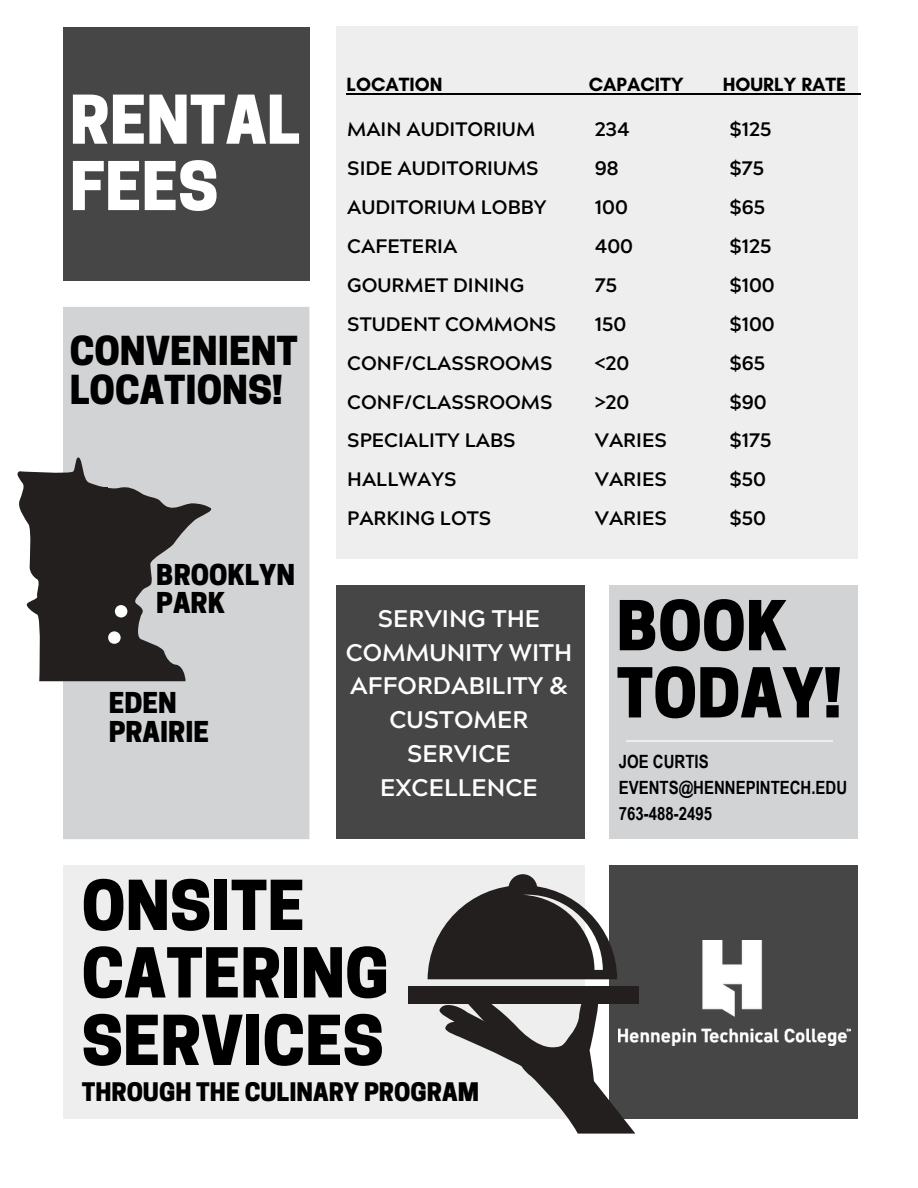
<style>
.page{position:relative;width:918px;height:1188px;background:#fff}
.page>*{position:absolute;margin:0;border:0;box-sizing:border-box;transform-origin:0 0}
.t1{font:700 81px "Acherus Grotesque";color:#fff}
.t2{font:800 64.5px/67.5px "Cooper Hewitt";color:#000}
.t3{font:800 63px/66.3px "Cooper Hewitt";color:#fff}
.t4{font:800 37.5px/38.8px "Cooper Hewitt";color:#000}
.t5{font:800 27px/28.3px "Cooper Hewitt";color:#000}
.t6{font:700 24px/33.8px "Acherus Grotesque";color:#fff;text-align:center}
.t7{font:800 24px "Cooper Hewitt";color:#000}
.t8{font:700 19.5px "Acherus Grotesque";color:#000}
.t9{font:700 19.5px "Glacial Indifference";color:#000}
.t10{font:700 18.3px "Arial Narrow";color:#000}
</style>
<div class="page">
<div style="left:63px;top:866px;width:522px;height:253px;background:#eee"></div>
<div style="left:336px;top:27px;width:522px;height:532px;background:#eee"></div>
<div style="left:610px;top:866px;width:248px;height:253px;background:#464646"></div>
<div style="left:336px;top:586px;width:249px;height:253px;background:#464646"></div>
<div style="left:610px;top:586px;width:248px;height:253px;background:#d1d3d5"></div>
<div style="left:63px;top:307px;width:246px;height:532px;background:#d1d3d5"></div>
<div style="left:63px;top:27px;width:246px;height:253px;background:#464646"></div>
<img style="left:635px;top:940px;width:216px;height:106px">
<svg style="left:428px;top:874px;width:189px;height:105px"></svg>
<div style="left:408px;top:987px;width:231px;height:17px;background:#231f1f"></div>
<svg style="left:438px;top:985px;width:197px;height:149px"></svg>
<hr style="left:626px;top:741px;width:207px;height:1px;background:#eee">
<svg style="left:17px;top:454px;width:197px;height:227px;background:#888788"></svg>
<hr style="left:347px;top:93px;width:96px;height:2px;background:#000">
<hr style="left:443px;top:93px;width:146px;height:2px;background:#000">
<hr style="left:589px;top:93px;width:71px;height:2px;background:#000">
<hr style="left:660px;top:93px;width:24px;height:2px;background:#000">
<hr style="left:684px;top:93px;width:39px;height:2px;background:#000">
<hr style="left:723px;top:93px;width:123px;height:2px;background:#000">
<svg style="left:846px;top:93px;width:15px;height:2px"></svg>
<div style="left:72px;top:503px;width:49px;height:99px;background:#231f1f"></div>
<div style="left:58px;top:487px;width:50px;height:100px;background:#231f1f"></div>
<svg style="left:41px;top:492px;width:102px;height:94px"></svg>
<h2 class="t3" style="left:70px;top:95px;width:232px">RENTAL<br>FEES</h2>
<p class="t4" style="left:70px;top:336px;width:230px">CONVENIENT<br>LOCATIONS!</p>
<h4 class="t1" style="left:110px;top:556px;width:24px">.</h4>
<p class="t1" style="left:103px;top:582px;width:24px">.</p>
<p class="t5" style="left:156px;top:564px;width:140px">BROOKLYN<br>PARK</p>
<p class="t5" style="left:109px;top:692px;width:102px">EDEN<br>PRAIRIE</p>
<p class="t9" style="left:347px;top:73px;width:98px">LOCATION</p>
<p class="t9" style="left:589px;top:73px;width:97px">CAPACITY</p>
<p class="t9" style="left:723px;top:73px;width:125px">HOURLY RATE</p>
<p class="t8" style="left:595px;top:122px;width:36px">234</p>
<p class="t8" style="left:595px;top:161px;width:25px">98</p>
<p class="t8" style="left:595px;top:199px;width:35px">100</p>
<p class="t8" style="left:595px;top:238px;width:40px">400</p>
<p class="t8" style="left:595px;top:277px;width:24px">75</p>
<p class="t8" style="left:595px;top:316px;width:33px">150</p>
<p class="t8" style="left:595px;top:355px;width:36px">&lt;20</p>
<p class="t8" style="left:595px;top:394px;width:36px">&gt;20</p>
<p class="t8" style="left:595px;top:433px;width:74px">VARIES</p>
<p class="t8" style="left:595px;top:472px;width:74px">VARIES</p>
<p class="t8" style="left:595px;top:511px;width:74px">VARIES</p>
<p class="t8" style="left:730px;top:122px;width:43px">$125</p>
<p class="t8" style="left:730px;top:161px;width:36px">$75</p>
<p class="t8" style="left:730px;top:199px;width:37px">$65</p>
<p class="t8" style="left:730px;top:238px;width:43px">$125</p>
<p class="t8" style="left:730px;top:277px;width:47px">$100</p>
<p class="t8" style="left:730px;top:316px;width:47px">$100</p>
<p class="t8" style="left:730px;top:355px;width:37px">$65</p>
<p class="t8" style="left:730px;top:394px;width:38px">$90</p>
<p class="t8" style="left:730px;top:433px;width:43px">$175</p>
<p class="t8" style="left:730px;top:472px;width:38px">$50</p>
<p class="t8" style="left:730px;top:511px;width:38px">$50</p>
<p class="t8" style="left:347px;top:122px;width:189px">MAIN AUDITORIUM</p>
<p class="t8" style="left:347px;top:161px;width:193px">SIDE AUDITORIUMS</p>
<p class="t8" style="left:347px;top:199px;width:201px">AUDITORIUM LOBBY</p>
<p class="t8" style="left:347px;top:238px;width:112px">CAFETERIA</p>
<p class="t8" style="left:347px;top:277px;width:179px">GOURMET DINING</p>
<p class="t8" style="left:347px;top:316px;width:211px">STUDENT COMMONS</p>
<p class="t8" style="left:347px;top:355px;width:207px">CONF/CLASSROOMS</p>
<p class="t8" style="left:347px;top:394px;width:207px">CONF/CLASSROOMS</p>
<p class="t8" style="left:347px;top:433px;width:170px">SPECIALITY LABS</p>
<p class="t8" style="left:347px;top:472px;width:111px">HALLWAYS</p>
<p class="t8" style="left:347px;top:511px;width:146px">PARKING LOTS</p>
<h3 class="t6" style="left:346px;top:605px;width:228px">SERVING THE<br>COMMUNITY WITH<br>AFFORDABILITY &amp;<br>CUSTOMER<br>SERVICE<br>EXCELLENCE</h3>
<h1 class="t2" style="left:617px;top:601px;width:227px">BOOK<br>TODAY!</h1>
<h4 class="t10" style="left:619px;top:751px;width:91px">JOE CURTIS</h4>
<h3 class="t10" style="left:619px;top:777px;width:230px">EVENTS@HENNEPINTECH.EDU</h3>
<h1 class="t10" style="left:619px;top:803px;width:95px">763-488-2495</h1>
<p class="t2" style="left:82px;top:880px;width:309px">ONSITE<br>CATERING<br>SERVICES</p>
<p class="t7" style="left:82px;top:1083px;width:399px">THROUGH THE CULINARY PROGRAM</p>
</div>
